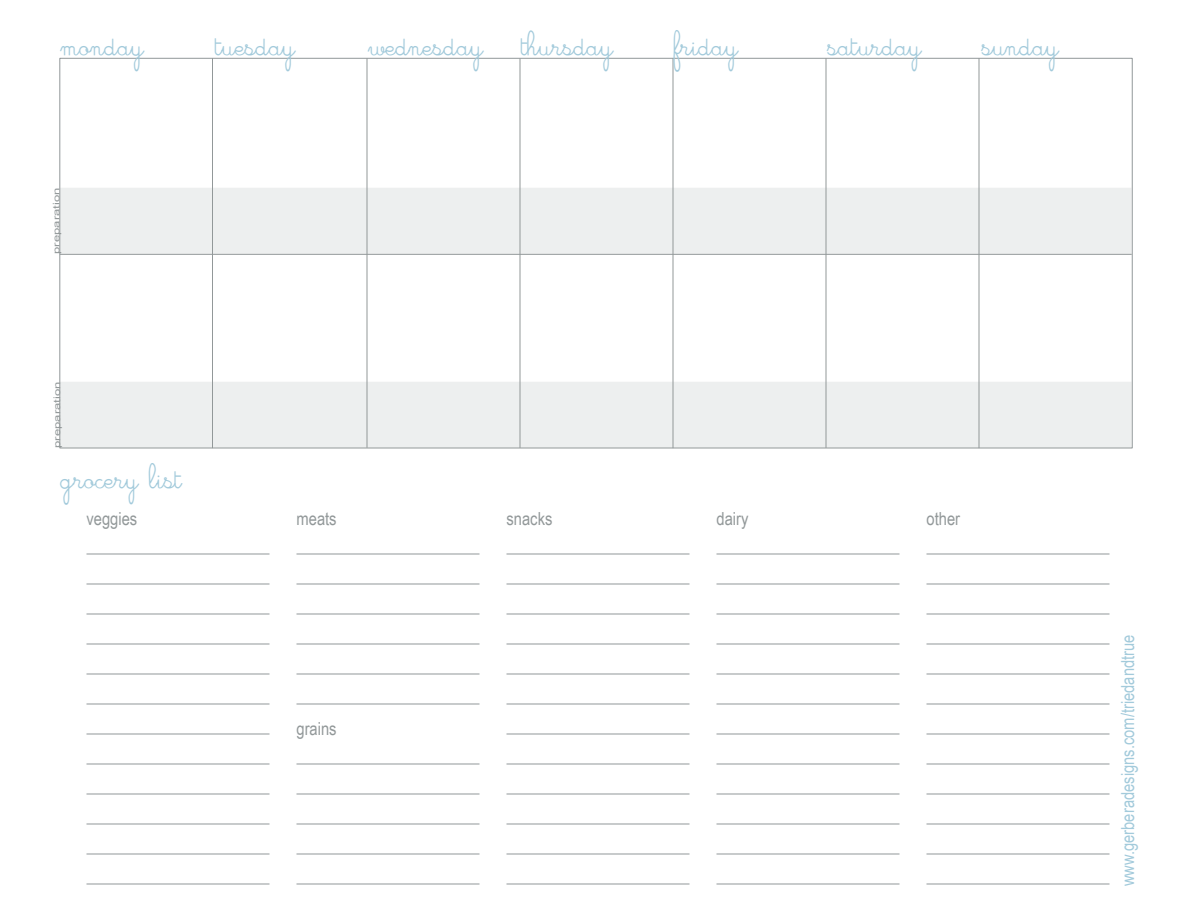
<style>
.page{position:relative;width:1188px;height:918px;background:#fff}
.page>*{position:absolute;margin:0;border:0;box-sizing:border-box;transform-origin:0 0}
.t1{font:27.6px "Cursivestandard";color:#a2cadb}
.t2{font:18px "Arial Narrow";color:#a2cadb}
.t3{font:18px "Arial Narrow";color:#929899}
.t4{font:9px "Arial Narrow";color:#929899;scale:1.79 1}
</style>
<div class="page">
<svg style="left:926px;top:883px;width:184px;height:2px"></svg>
<svg style="left:926px;top:853px;width:184px;height:2px"></svg>
<svg style="left:926px;top:823px;width:184px;height:2px"></svg>
<svg style="left:926px;top:793px;width:184px;height:2px"></svg>
<svg style="left:926px;top:763px;width:184px;height:2px"></svg>
<svg style="left:926px;top:733px;width:184px;height:2px"></svg>
<svg style="left:926px;top:703px;width:184px;height:2px"></svg>
<svg style="left:926px;top:673px;width:184px;height:2px"></svg>
<svg style="left:926px;top:643px;width:184px;height:2px"></svg>
<svg style="left:926px;top:613px;width:184px;height:2px"></svg>
<svg style="left:926px;top:583px;width:184px;height:2px"></svg>
<svg style="left:926px;top:553px;width:184px;height:2px"></svg>
<svg style="left:716px;top:883px;width:184px;height:2px"></svg>
<svg style="left:716px;top:853px;width:184px;height:2px"></svg>
<svg style="left:716px;top:823px;width:184px;height:2px"></svg>
<svg style="left:716px;top:793px;width:184px;height:2px"></svg>
<svg style="left:716px;top:763px;width:184px;height:2px"></svg>
<svg style="left:716px;top:733px;width:184px;height:2px"></svg>
<svg style="left:716px;top:703px;width:184px;height:2px"></svg>
<svg style="left:716px;top:673px;width:184px;height:2px"></svg>
<svg style="left:716px;top:643px;width:184px;height:2px"></svg>
<svg style="left:716px;top:613px;width:184px;height:2px"></svg>
<svg style="left:716px;top:583px;width:184px;height:2px"></svg>
<svg style="left:716px;top:553px;width:184px;height:2px"></svg>
<svg style="left:506px;top:883px;width:184px;height:2px"></svg>
<svg style="left:506px;top:853px;width:184px;height:2px"></svg>
<svg style="left:506px;top:823px;width:184px;height:2px"></svg>
<svg style="left:506px;top:793px;width:184px;height:2px"></svg>
<svg style="left:506px;top:763px;width:184px;height:2px"></svg>
<svg style="left:506px;top:733px;width:184px;height:2px"></svg>
<svg style="left:506px;top:703px;width:184px;height:2px"></svg>
<svg style="left:506px;top:673px;width:184px;height:2px"></svg>
<svg style="left:506px;top:643px;width:184px;height:2px"></svg>
<svg style="left:506px;top:613px;width:184px;height:2px"></svg>
<svg style="left:506px;top:583px;width:184px;height:2px"></svg>
<svg style="left:506px;top:553px;width:184px;height:2px"></svg>
<svg style="left:296px;top:883px;width:184px;height:2px"></svg>
<svg style="left:296px;top:853px;width:184px;height:2px"></svg>
<svg style="left:296px;top:823px;width:184px;height:2px"></svg>
<svg style="left:296px;top:793px;width:184px;height:2px"></svg>
<svg style="left:296px;top:763px;width:184px;height:2px"></svg>
<svg style="left:296px;top:703px;width:184px;height:2px"></svg>
<svg style="left:296px;top:673px;width:184px;height:2px"></svg>
<svg style="left:296px;top:643px;width:184px;height:2px"></svg>
<svg style="left:296px;top:613px;width:184px;height:2px"></svg>
<svg style="left:296px;top:583px;width:184px;height:2px"></svg>
<svg style="left:296px;top:553px;width:184px;height:2px"></svg>
<svg style="left:86px;top:883px;width:184px;height:2px"></svg>
<svg style="left:86px;top:853px;width:184px;height:2px"></svg>
<svg style="left:86px;top:823px;width:184px;height:2px"></svg>
<svg style="left:86px;top:793px;width:184px;height:2px"></svg>
<svg style="left:86px;top:763px;width:184px;height:2px"></svg>
<svg style="left:86px;top:733px;width:184px;height:2px"></svg>
<svg style="left:86px;top:703px;width:184px;height:2px"></svg>
<svg style="left:86px;top:673px;width:184px;height:2px"></svg>
<svg style="left:86px;top:643px;width:184px;height:2px"></svg>
<svg style="left:86px;top:613px;width:184px;height:2px"></svg>
<svg style="left:86px;top:583px;width:184px;height:2px"></svg>
<svg style="left:86px;top:553px;width:184px;height:2px"></svg>
<svg style="left:59px;top:57px;width:1073px;height:392px"></svg>
<p class="t1" style="left:61px;top:29px;width:85px">monday</p>
<p class="t1" style="left:215px;top:29px;width:82px">tuesday</p>
<p class="t1" style="left:368px;top:29px;width:116px">wednesday</p>
<p class="t1" style="left:521px;top:29px;width:93px">thursday</p>
<p class="t1" style="left:674px;top:29px;width:65px">friday</p>
<p class="t1" style="left:827px;top:29px;width:96px">saturday</p>
<p class="t1" style="left:982px;top:29px;width:79px">sunday</p>
<p class="t4" style="left:50px;top:254px;width:39px;rotate:-90deg">preparation</p>
<p class="t4" style="left:50px;top:448px;width:39px;rotate:-90deg">preparation</p>
<p class="t1" style="left:61px;top:462px;width:123px">grocery list</p>
<p class="t3" style="left:87px;top:505px;width:52px">veggies</p>
<p class="t3" style="left:297px;top:505px;width:42px">meats</p>
<p class="t3" style="left:297px;top:715px;width:42px">grains</p>
<p class="t3" style="left:507px;top:505px;width:47px">snacks</p>
<p class="t3" style="left:927px;top:505px;width:35px">other</p>
<p class="t3" style="left:717px;top:505px;width:33px">dairy</p>
<p class="t2" style="left:1115px;top:886px;width:253px;rotate:-90deg">www.gerberadesigns.com/triedandtrue</p>
</div>
